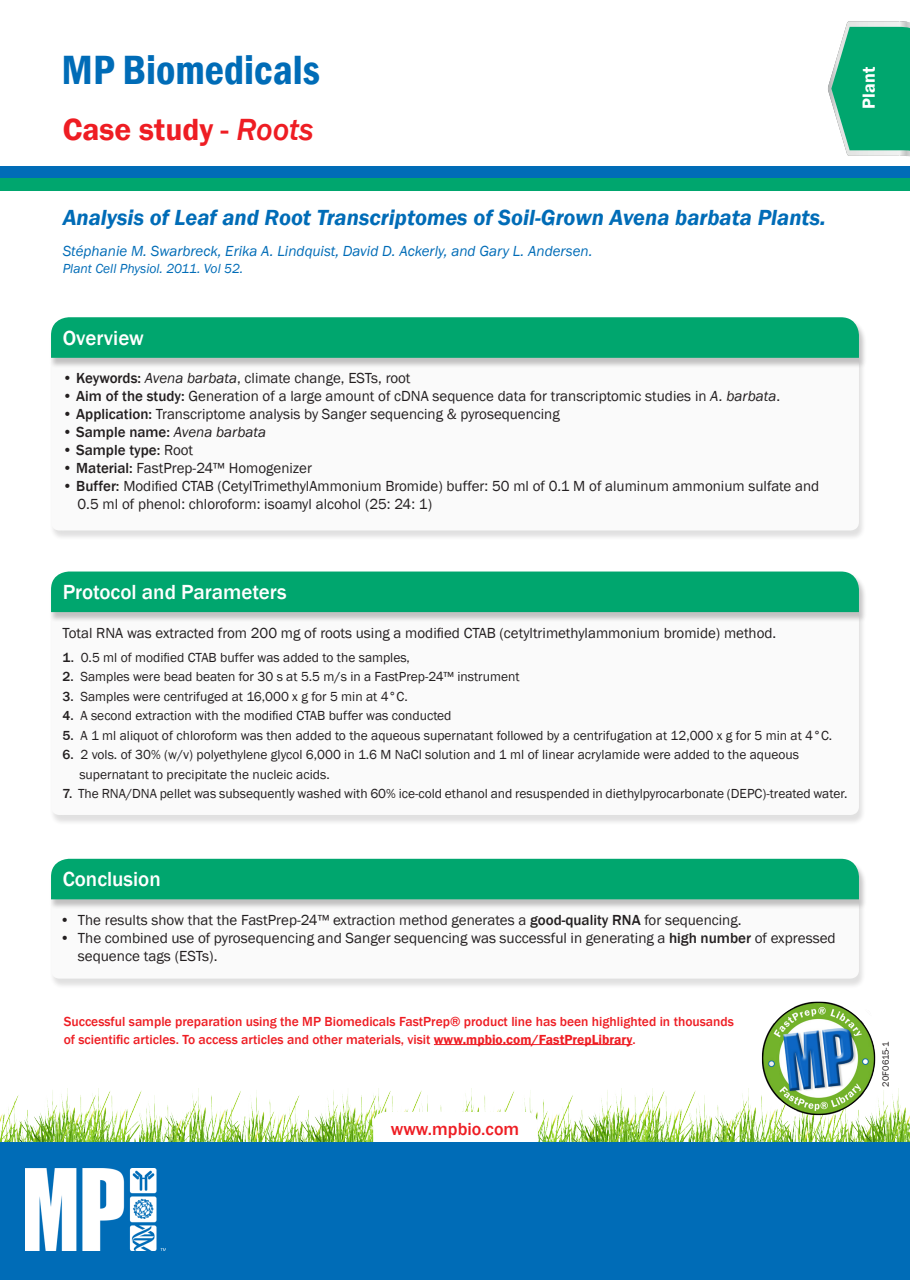
<style>
.page{position:relative;width:910px;height:1280px;background:#fff}
.page>*{position:absolute;margin:0;border:0;box-sizing:border-box;transform-origin:0 0}
.t1{font:600 condensed 42px "Franklin Gothic";color:#006cb7}
.t2{font:600 31.5px "Franklin Gothic";color:#ee1d23}
.t3{font:italic 600 22.5px "Franklin Gothic";color:#006cb7}
.t4{font:500 21px "Franklin Gothic";color:#fff}
.t5{font:500 18px "Franklin Gothic";color:#ee1d23}
.t6{font:600 18px "Franklin Gothic";color:#fff}
.t7{font:15px/18px "Franklin Gothic";color:#231f20}
.t8{font:italic 15px "Franklin Gothic";color:#006cb7}
.t9{font:italic 15px "Franklin Gothic";color:#231f20}
.t10{font:500 15px "Franklin Gothic";color:#231f20}
.t11{font:13.5px "Franklin Gothic";color:#231f20}
.t12{font:500 13.5px/18px "Franklin Gothic";color:#ee1d23}
.t13{font:italic 13.5px "Franklin Gothic";color:#006cb7}
.t14{font:9.3px "Franklin Gothic";color:#231f20}
.s1{font-weight:500}
.s2{font-weight:500;font-style:italic}
.s3{font-style:italic}
.s4{font-style:normal}
.s5{font-weight:500;font-style:normal}
.s6{font-weight:400}
.s7{font-weight:600}
</style>
<div class="page">
<div style="left:49px;top:900px;width:817px;height:89px;background:#231f20;opacity:.14"></div>
<svg style="left:51px;top:909px;width:808px;height:69px"></svg>
<div style="left:49px;top:359px;width:817px;height:182px;background:#231f20;opacity:.14"></div>
<svg style="left:51px;top:368px;width:808px;height:162px"></svg>
<div style="left:49px;top:613px;width:817px;height:212px;background:#231f20;opacity:.14"></div>
<svg style="left:51px;top:622px;width:808px;height:193px"></svg>
<div style="left:49px;top:860px;width:817px;height:49px;background:#231f20;opacity:.26"></div>
<div style="left:51px;top:859px;width:808px;height:40px;background:#00a66e"></div>
<div style="left:49px;top:318px;width:817px;height:50px;background:#231f20;opacity:.26"></div>
<div style="left:51px;top:317px;width:808px;height:41px;background:#00a66e"></div>
<div style="left:49px;top:572px;width:817px;height:50px;background:#231f20;opacity:.26"></div>
<div style="left:51px;top:571px;width:808px;height:41px;background:#00a66e"></div>
<img style="left:0;top:1088px;width:139px;height:54px">
<img style="left:139px;top:1088px;width:274px;height:54px">
<img style="left:413px;top:1088px;width:276px;height:54px">
<img style="left:689px;top:1088px;width:221px;height:54px">
<svg style="left:828px;top:21px;width:82px;height:135px;background:#37b68b"></svg>
<div style="left:0;top:167px;width:910px;height:12px;background:#006cb7"></div>
<div style="left:0;top:178px;width:910px;height:13px;background:#00a66e"></div>
<hr style="left:434px;top:1044px;width:198px;height:1px;background:#ee1d23">
<div style="left:373px;top:1112px;width:165px;height:51px;background:#fff;border-radius:13px"></div>
<div style="left:0;top:1142px;width:910px;height:138px;background:#006cb7"></div>
<img style="left:26px;top:1168px;width:139px;height:82px">
<img style="left:752px;top:1001px;width:138px;height:120px">
<p class="t1" style="left:62px;top:42px;width:260px">MP Biomedicals</p>
<p class="t2" style="left:63px;top:110px;width:252px">Case study <span class="s1">-</span> <span class="s2">Roots</span></p>
<p class="t3" style="left:63px;top:203px;width:765px">Analysis of Leaf and Root Transcriptomes of Soil-Grown Avena barbata Plants.</p>
<p class="t8" style="left:63px;top:242px;width:531px">Stéphanie M. Swarbreck, Erika A. Lindquist, David D. Ackerly, and Gary L. Andersen.</p>
<p class="t13" style="left:63px;top:260px;width:182px">Plant Cell Physiol. 2011. Vol 52.</p>
<p class="t4" style="left:63px;top:325px;width:83px">Overview</p>
<p class="t7" style="left:63px;top:370px;width:349px">• <span class="s1">Keywords:</span> <span class="s3">Avena barbata</span>, climate change, ESTs, root</p>
<p class="t7" style="left:63px;top:388px;width:719px">• <span class="s1">Aim of the study:</span> Generation of a large amount of cDNA sequence data for transcriptomic studies in <span class="s3">A. barbata</span>.</p>
<p class="t7" style="left:63px;top:406px;width:499px">• <span class="s1">Application:</span> Transcriptome analysis by Sanger sequencing &amp; pyrosequencing</p>
<p class="t9" style="left:63px;top:423px;width:205px"><span class="s4">•</span> <span class="s5">Sample name:</span> Avena barbata</p>
<p class="t10" style="left:63px;top:441px;width:132px"><span class="s6">•</span> Sample type: <span class="s6">Root</span></p>
<p class="t7" style="left:63px;top:460px;width:251px">• <span class="s1">Material:</span> FastPrep-24™ Homogenizer</p>
<p class="t7" style="left:63px;top:478px;width:758px">• <span class="s1">Buffer:</span> Modified CTAB (CetylTrimethylAmmonium Bromide) buffer: 50 ml of 0.1 M of aluminum ammonium sulfate and</p>
<p class="t7" style="left:78px;top:496px;width:356px">0.5 ml of phenol: chloroform: isoamyl alcohol (25: 24: 1)</p>
<p class="t6" style="left:858px;top:109px;width:43px;rotate:-90deg">Plant</p>
<p class="t4" style="left:63px;top:579px;width:225px">Protocol and Parameters</p>
<p class="t7" style="left:63px;top:624px;width:715px">Total RNA was extracted from 200 mg of roots using a modified CTAB (cetyltrimethylammonium bromide) method.</p>
<p class="t11" style="left:63px;top:649px;width:349px"><span class="s1">1.</span> 0.5 ml of modified CTAB buffer was added to the samples,</p>
<p class="t11" style="left:63px;top:668px;width:459px"><span class="s1">2.</span> Samples were bead beaten for 30 s at 5.5 m/s in a FastPrep-24™ instrument</p>
<p class="t11" style="left:63px;top:688px;width:347px"><span class="s1">3.</span> Samples were centrifuged at 16,000 x g for 5 min at 4°C.</p>
<p class="t11" style="left:63px;top:707px;width:391px"><span class="s1">4.</span> A second extraction with the modified CTAB buffer was conducted</p>
<p class="t11" style="left:63px;top:727px;width:771px"><span class="s1">5.</span> A 1 ml aliquot of chloroform was then added to the aqueous supernatant followed by a centrifugation at 12,000 x g for 5 min at 4°C.</p>
<p class="t11" style="left:63px;top:746px;width:738px"><span class="s1">6.</span> 2 vols. of 30% (w/v) polyethylene glycol 6,000 in 1.6 M NaCl solution and 1 ml of linear acrylamide were added to the aqueous</p>
<p class="t11" style="left:79px;top:766px;width:252px">supernatant to precipitate the nucleic acids.</p>
<p class="t11" style="left:63px;top:785px;width:786px"><span class="s1">7.</span> The RNA/DNA pellet was subsequently washed with 60% ice-cold ethanol and resuspended in diethylpyrocarbonate (DEPC)-treated water.</p>
<p class="t4" style="left:63px;top:866px;width:100px">Conclusion</p>
<p class="t7" style="left:60px;top:911px;width:683px">• The results show that the FastPrep-24™ extraction method generates a <span class="s1">good-quality RNA</span> for sequencing.</p>
<p class="t7" style="left:78px;top:929px;width:759px;text-indent:-18px">• The combined use of pyrosequencing and Sanger sequencing was successful in generating a <span class="s1">high number</span> of expressed sequence tags (ESTs).</p>
<p class="t12" style="left:64px;top:1012px;width:672px">Successful sample preparation using the MP Biomedicals FastPrep® product line has been highlighted in thousands of scientific articles. To access articles and other materials, visit <span class="s7">www.mpbio.com/FastPrepLibrary</span>.</p>
<p class="t5" style="left:391px;top:1117px;width:130px">www.mpbio.com</p>
<p class="t14" style="left:880px;top:1086px;width:46px;rotate:-90deg">20F0615-1</p>
</div>
